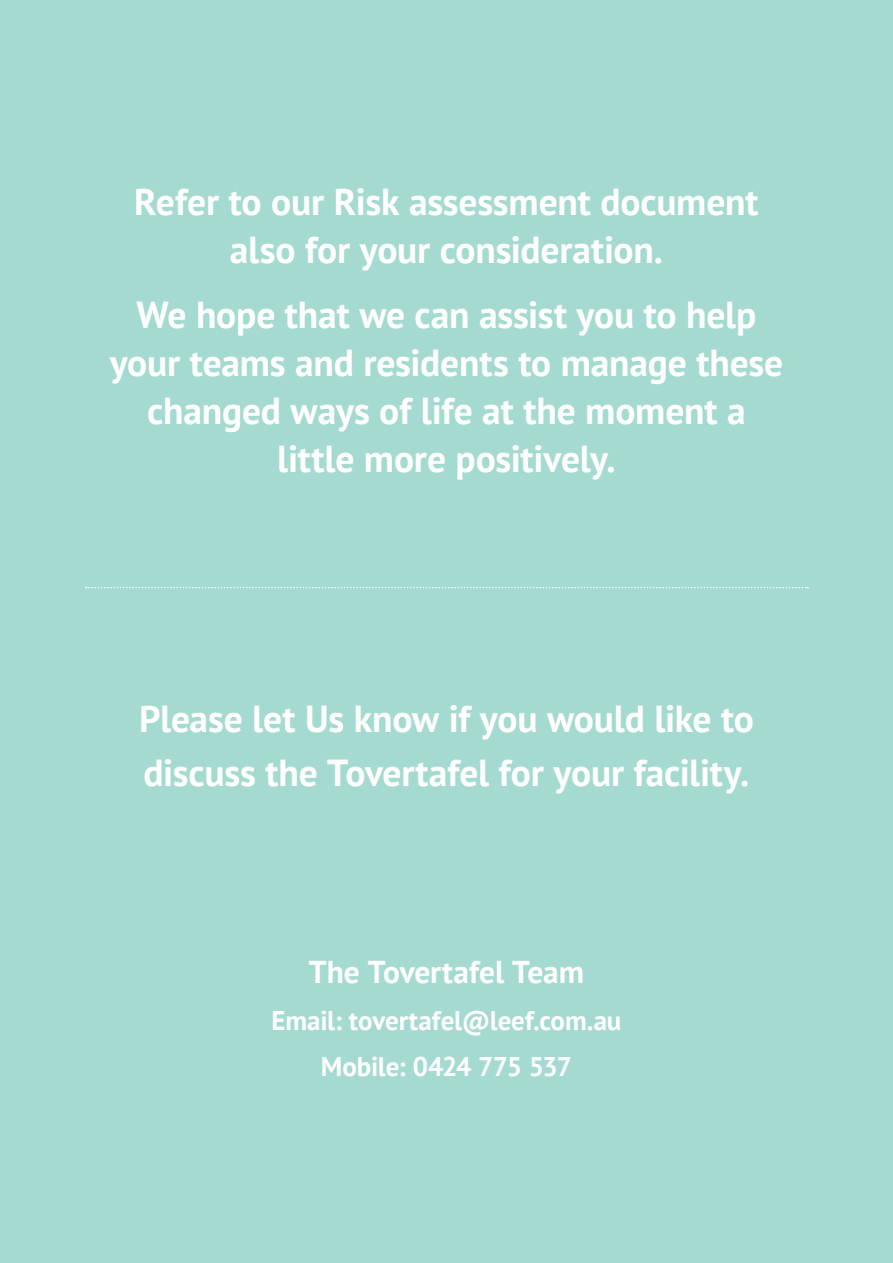
<style>
.page{position:relative;width:893px;height:1263px;background:#a4dad0}
.page>*{position:absolute;margin:0;border:0;box-sizing:border-box;transform-origin:0 0}
.t1{font:700 37.5px/48px "PT Sans";letter-spacing:-.005em;color:#fff;text-align:center}
.t2{font:700 31.5px "PT Sans";letter-spacing:-.005em;color:#fff}
.t3{font:700 27px/46.5px "PT Sans";letter-spacing:-.005em;color:#fff;text-align:center}
</style>
<div class="page">
<svg style="left:86px;top:587px;width:722px;height:1px"></svg>
<p class="t1" style="left:134px;top:177px;width:626px">Refer to our Risk assessment document also for your consideration.</p>
<p class="t1" style="left:110px;top:290px;width:675px">We hope that we can assist you to help your teams and residents to manage these changed ways of life at the moment a little more positively.</p>
<p class="t1" style="left:139px;top:691px;width:616px;line-height:54px;text-align:left">Please let Us know if you would like to discuss the Tovertafel for your facility.</p>
<p class="t2" style="left:309px;top:951px;width:277px">The Tovertafel Team</p>
<p class="t3" style="left:272px;top:996px;width:351px">Email: tovertafel@leef.com.au<br>Mobile: 0424 775 537</p>
</div>
